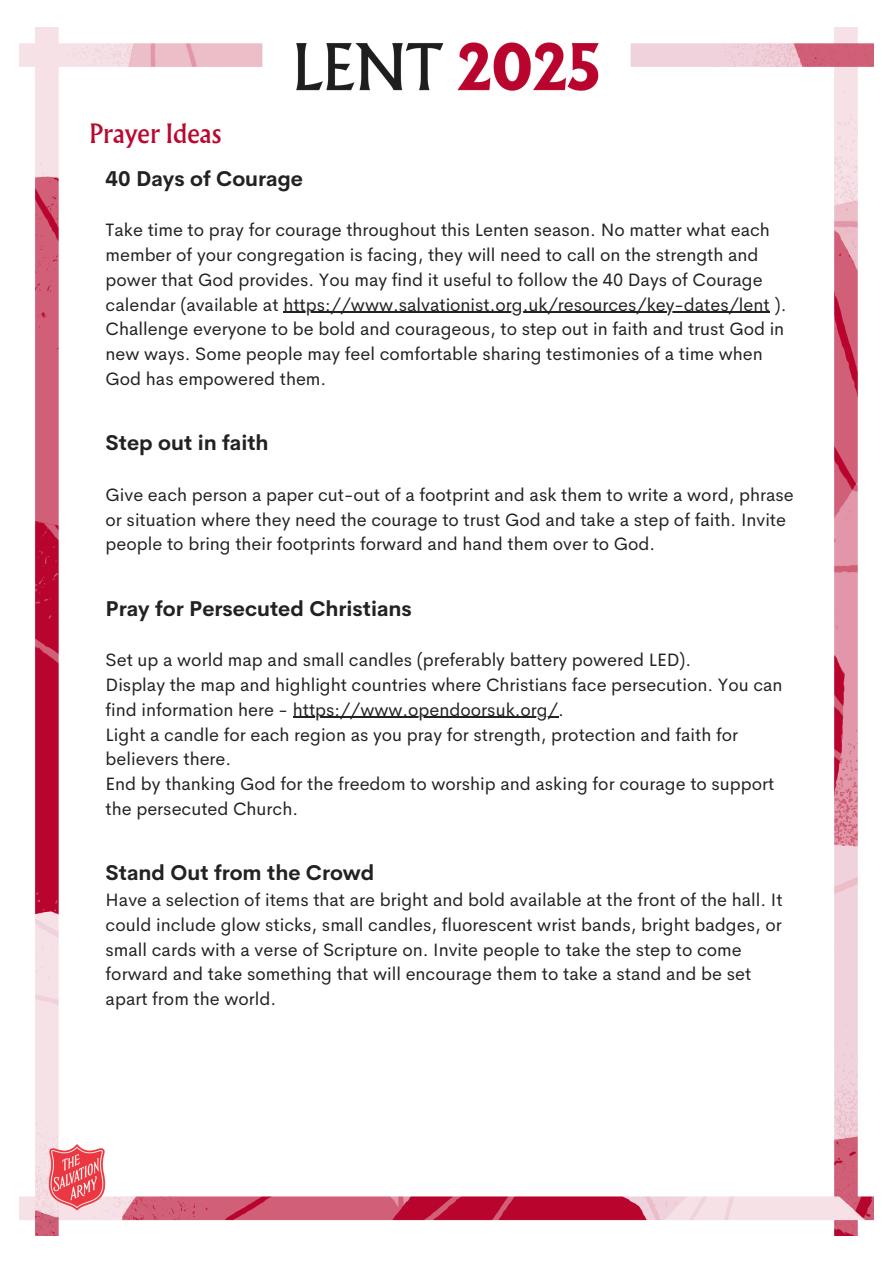
<style>
.page{position:relative;width:894px;height:1264px;background:#fff}
.page>*{position:absolute;margin:0;border:0;box-sizing:border-box;transform-origin:0 0}
.t1{font:24px "Albertus Nova";color:#ba082f}
.t2{font:700 21px "Cerebri Sans";color:#222}
.t3{font:18px/24.8px "Cerebri Sans";color:#222}
</style>
<div class="page">
<img style="left:20px;top:28px;width:853px;height:1207px">
<hr style="left:283px;top:312px;width:486px;height:1px;background:#222">
<hr style="left:293px;top:717px;width:265px;height:1px;background:#222">
<p class="t1" style="left:89px;top:117px;width:134px">Prayer Ideas</p>
<h1 class="t2" style="left:106px;top:165px;width:199px">40 Days of Courage</h1>
<h2 class="t3" style="left:106px;top:218px;width:682px">Take time to pray for courage throughout this Lenten season. No matter what each member of your congregation is facing, they will need to call on the strength and power that God provides. You may find it useful to follow the 40 Days of Courage calendar (available at https://www.salvationist.org.uk/resources/key-dates/lent ).</h2>
<p class="t3" style="left:106px;top:317px;width:680px">Challenge everyone to be bold and courageous, to step out in faith and trust God in new ways. Some people may feel comfortable sharing testimonies of a time when<br>God has empowered them.</p>
<p class="t2" style="left:106px;top:429px;width:164px">Step out in faith</p>
<p class="t3" style="left:106px;top:482px;width:689px">Give each person a paper cut-out of a footprint and ask them to write a word, phrase or situation where they need the courage to trust God and take a step of faith. Invite</p>
<h2 class="t3" style="left:106px;top:531px;width:551px">people to bring their footprints forward and hand them over to God.</h2>
<h2 class="t2" style="left:106px;top:594px;width:308px">Pray for Persecuted Christians</h2>
<p class="t3" style="left:106px;top:647px;width:587px">Set up a world map and small candles (preferably battery powered LED).</p>
<h2 class="t3" style="left:106px;top:672px;width:678px">Display the map and highlight countries where Christians face persecution. You can find information here - https://www.opendoorsuk.org/.</h2>
<p class="t3" style="left:106px;top:722px;width:633px">Light a candle for each region as you pray for strength, protection and faith for believers there.</p>
<p class="t3" style="left:106px;top:771px;width:670px">End by thanking God for the freedom to worship and asking for courage to support the persecuted Church.</p>
<p class="t2" style="left:106px;top:859px;width:270px">Stand Out from the Crowd</p>
<p class="t3" style="left:106px;top:887px;width:678px">Have a selection of items that are bright and bold available at the front of the hall. It could include glow sticks, small candles, fluorescent wrist bands, bright badges, or small cards with a verse of Scripture on. Invite people to take the step to come forward and take something that will encourage them to take a stand and be set apart from the world.</p>
</div>
